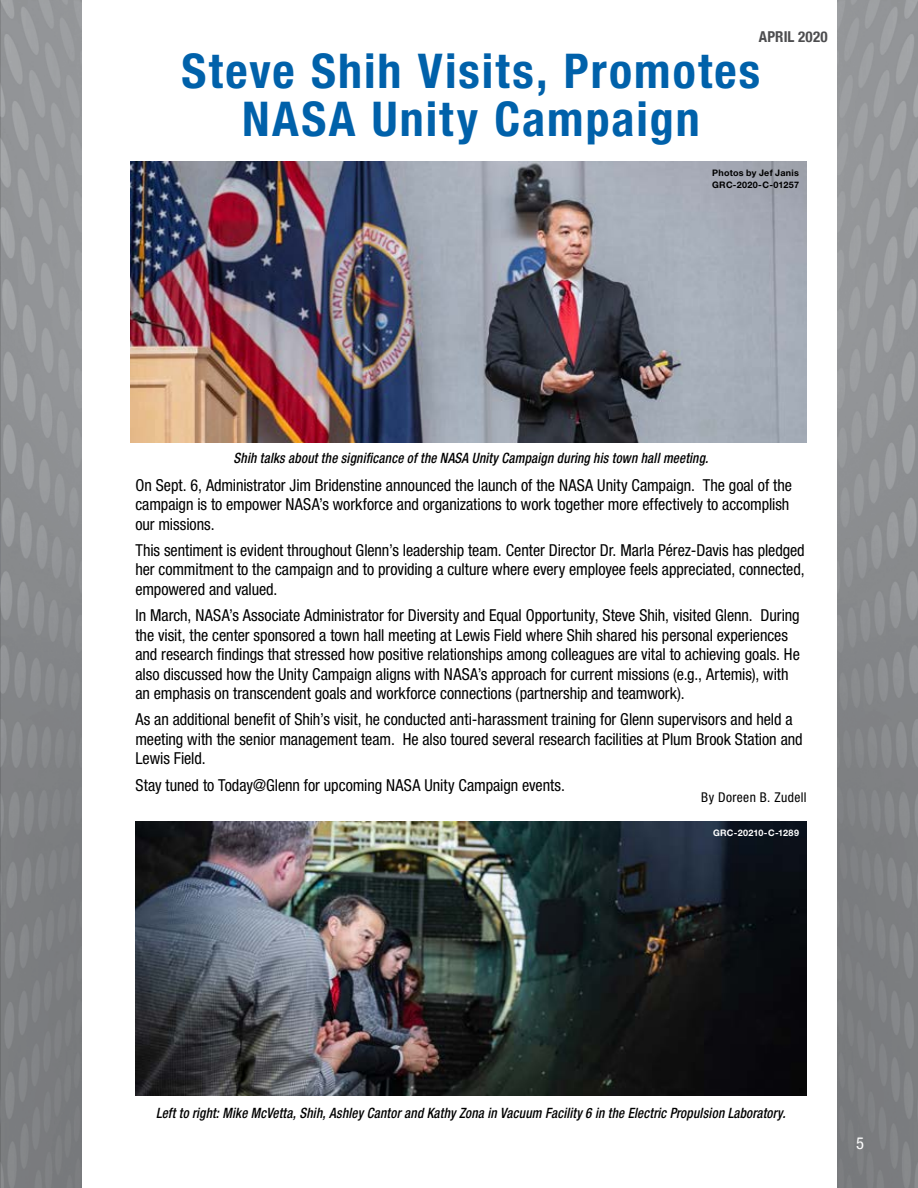
<style>
.page{position:relative;width:918px;height:1188px;background:#fff}
.page>*{position:absolute;margin:0;border:0;box-sizing:border-box;transform-origin:0 0}
.t1{font:700 condensed 48px/48px "Helvetica Neue LT Std";letter-spacing:.045em;color:#0061aa;text-align:center}
.t2{font:condensed 16.5px/19.5px "Helvetica Neue LT Std";letter-spacing:-.005em;color:#000}
.t3{font:condensed 16.5px "Helvetica Neue LT Std";color:#fff}
.t4{font:700 condensed 15px "Helvetica Neue";letter-spacing:.015em;color:#4d4d4f}
.t5{font:italic 500 condensed 14.25px "Helvetica Neue LT Std";letter-spacing:.015em;color:#000;scale:.92 1}
.t6{font:condensed 13.5px "Helvetica Neue LT Std";letter-spacing:.03em;color:#000}
.t7{font:700 9px "Helvetica Neue LT Std";letter-spacing:.03em;color:#000}
.t8{font:700 9px "Helvetica Neue LT Std";letter-spacing:.03em;color:#fff}
</style>
<div class="page">
<img style="left:0;top:0;width:82px;height:1188px">
<img style="left:837px;top:0;width:81px;height:1188px">
<img style="left:131px;top:162px;width:676px;height:281px">
<img style="left:135px;top:822px;width:672px;height:274px">
<svg style="left:0;top:150px;width:7px;height:13px"></svg>
<p class="t4" style="left:759px;top:24px;width:71px">APRIL 2020</p>
<h2 class="t1" style="left:182px;top:47px;width:580px">Steve Shih Visits, Promotes<br>NASA Unity Campaign</h2>
<p class="t7" style="left:712px;top:167px;width:88px">Photos by Jef Janis</p>
<p class="t7" style="left:712px;top:179px;width:88px">GRC-2020-C-01257</p>
<p class="t5" style="left:234px;top:450px;width:518px">Shih talks about the significance of the NASA Unity Campaign during his town hall meeting.</p>
<p class="t2" style="left:135px;top:475px;width:658px">On Sept. 6, Administrator Jim Bridenstine announced the launch of the NASA Unity Campaign. The goal of the campaign is to empower NASA’s workforce and organizations to work together more effectively to accomplish our missions.</p>
<p class="t2" style="left:135px;top:540px;width:671px;text-align:justify">This sentiment is evident throughout Glenn’s leadership team. Center Director Dr. Marla Pérez-Davis has pledged her commitment to the campaign and to providing a culture where every employee feels appreciated, connected, empowered and valued.</p>
<p class="t2" style="left:135px;top:606px;width:666px">In March, NASA’s Associate Administrator for Diversity and Equal Opportunity, Steve Shih, visited Glenn. During the visit, the center sponsored a town hall meeting at Lewis Field where Shih shared his personal experiences and research findings that stressed how positive relationships among colleagues are vital to achieving goals. He also discussed how the Unity Campaign aligns with NASA’s approach for current missions (e.g., Artemis), with an emphasis on transcendent goals and workforce connections (partnership and teamwork).</p>
<p class="t2" style="left:135px;top:710px;width:669px">As an additional benefit of Shih’s visit, he conducted anti-harassment training for Glenn supervisors and held a meeting with the senior management team. He also toured several research facilities at Plum Brook Station and<br>Lewis Field.</p>
<p class="t2" style="left:135px;top:775px;width:431px">Stay tuned to Today@Glenn for upcoming NASA Unity Campaign events.</p>
<p class="t6" style="left:701px;top:790px;width:107px">By Doreen B. Zudell</p>
<p class="t8" style="left:713px;top:827px;width:87px">GRC-20210-C-1289</p>
<p class="t5" style="left:156px;top:1104px;width:685px">Left to right: Mike McVetta, Shih, Ashley Cantor and Kathy Zona in Vacuum Facility 6 in the Electric Propulsion Laboratory.</p>
<p class="t3" style="left:856px;top:1134px;width:9px">5</p>
</div>
